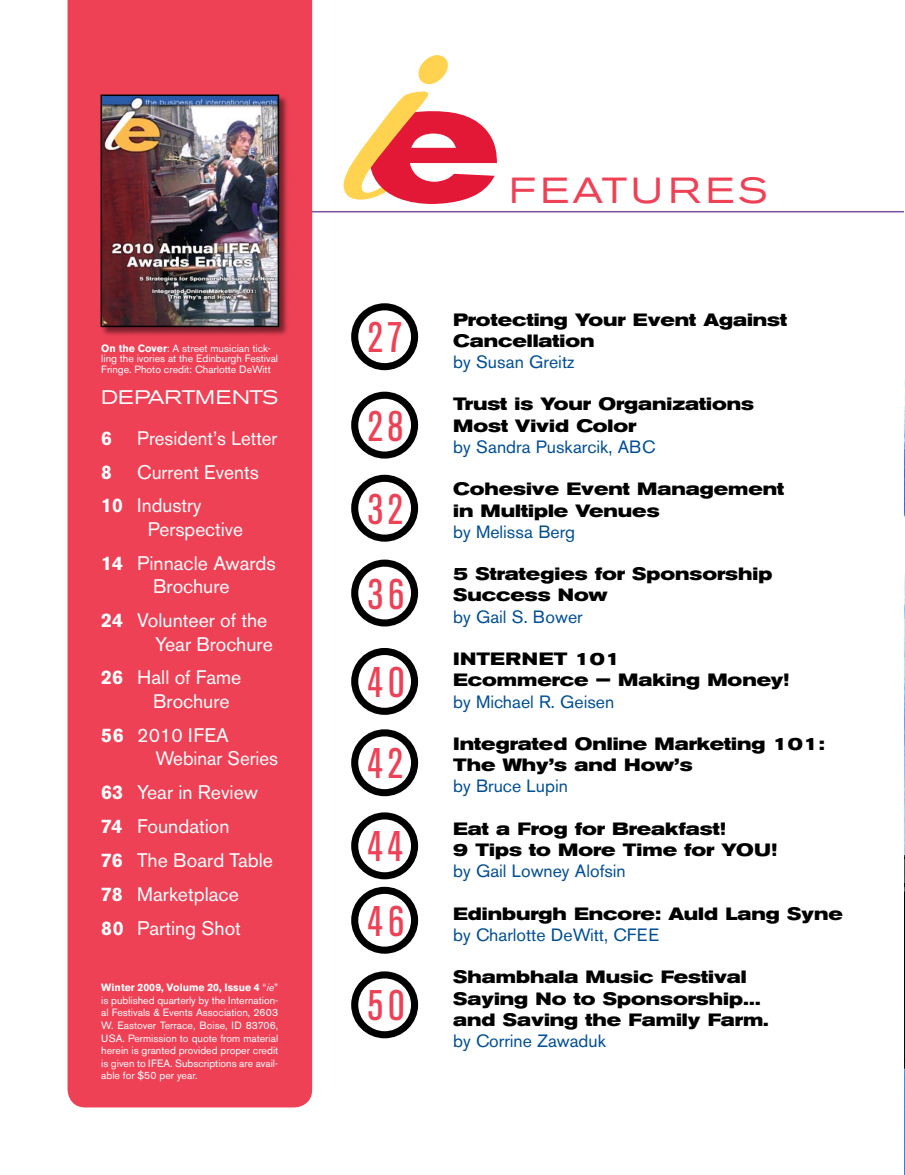
<style>
.page{position:relative;width:905px;height:1175px;background:#fff}
.page>*{position:absolute;margin:0;border:0;box-sizing:border-box;transform-origin:0 0}
.t1{font:condensed 42.45px "Akzidenz Grotesk BE";letter-spacing:.1em;color:#ef4156}
.t2{font:expanded 36px "Akzidenz Grotesk BE";letter-spacing:.12em;color:#ef4156}
.t3{font:19.5px/33.9px "Akzidenz Grotesk BE";color:#fff}
.t4{font:19.5px/33.9px "Akzidenz Grotesk BE";color:#fff;scale:.96 1}
.t5{font:expanded 19.5px "Akzidenz Grotesk BE";letter-spacing:-.02em;color:#fff}
.t6{font:700 19.5px "Akzidenz Grotesk BE";color:#fff}
.t7{font:700 expanded 17.7px/21.1px "Akzidenz Grotesk BE";color:#000}
.t8{font:17.7px "Akzidenz Grotesk BE";color:#004e94}
.t9{font:10.5px/12.6px "Akzidenz Grotesk BE";color:#fff}
.s1{font-weight:700}
.s2{font-style:italic}
</style>
<div class="page">
<hr style="left:287px;top:211px;width:617px;height:1px;background:#7a51a1">
<svg style="left:418px;top:55px;width:30px;height:29px"></svg>
<svg style="left:343px;top:91px;width:154px;height:113px"></svg>
<div style="left:68px;top:0;width:244px;height:1107px;background:#ef4156"></div>
<div style="left:99px;top:93px;width:190px;height:244px;background:#000;opacity:.5"></div>
<img style="left:103px;top:97px;width:173px;height:227px">
<div style="left:100px;top:94px;width:179px;height:233px;border:2px solid #000"></div>
<div style="left:351px;top:303px;width:67px;height:67px;border:7px solid #000;border-radius:50%"></div>
<div style="left:351px;top:392px;width:67px;height:66px;border:7px solid #000;border-radius:50%"></div>
<div style="left:351px;top:475px;width:67px;height:66px;border:7px solid #000;border-radius:50%"></div>
<div style="left:351px;top:559px;width:67px;height:67px;border:7px solid #000;border-radius:50%"></div>
<div style="left:351px;top:648px;width:67px;height:67px;border:7px solid #000;border-radius:50%"></div>
<div style="left:351px;top:812px;width:67px;height:67px;border:7px solid #000;border-radius:50%"></div>
<div style="left:351px;top:886px;width:67px;height:67px;border:7px solid #000;border-radius:50%"></div>
<div style="left:351px;top:971px;width:67px;height:67px;border:7px solid #000;border-radius:50%"></div>
<div style="left:351px;top:729px;width:67px;height:67px;border:7px solid #000;border-radius:50%"></div>
<img style="left:904px;top:381px;width:1px;height:793px">
<h2 class="t2" style="left:509px;top:169px;width:260px">FEATURES</h2>
<h1 class="t1" style="left:367px;top:314px;width:37px">27</h1>
<p class="t7" style="left:453px;top:309px;width:335px">Protecting Your Event Against<br>Cancellation</p>
<p class="t8" style="left:453px;top:351px;width:123px">by Susan Greitz</p>
<p class="t7" style="left:453px;top:394px;width:302px">Trust is Your Organizations<br>Most Vivid Color</p>
<p class="t8" style="left:453px;top:436px;width:204px">by Sandra Puskarcik, ABC</p>
<p class="t7" style="left:453px;top:479px;width:332px">Cohesive Event Management in Multiple Venues</p>
<p class="t8" style="left:453px;top:521px;width:124px">by Melissa Berg</p>
<p class="t7" style="left:453px;top:563px;width:321px">5 Strategies for Sponsorship<br>Success Now</p>
<p class="t8" style="left:453px;top:606px;width:131px">by Gail S. Bower</p>
<p class="t7" style="left:453px;top:648px;width:337px">INTERNET 101<br>Ecommerce – Making Money!</p>
<p class="t8" style="left:453px;top:691px;width:163px">by Michael R. Geisen</p>
<p class="t7" style="left:453px;top:733px;width:373px">Integrated Online Marketing 101:<br>The Why’s and How’s</p>
<p class="t8" style="left:453px;top:775px;width:116px">by Bruce Lupin</p>
<p class="t7" style="left:453px;top:818px;width:325px">Eat a Frog for Breakfast!<br>9 Tips to More Time for YOU!</p>
<p class="t8" style="left:453px;top:860px;width:174px">by Gail Lowney Alofsin</p>
<p class="t7" style="left:453px;top:903px;width:391px">Edinburgh Encore: Auld Lang Syne</p>
<p class="t8" style="left:453px;top:924px;width:207px">by Charlotte DeWitt, CFEE</p>
<p class="t7" style="left:453px;top:966px;width:317px">Shambhala Music Festival<br>Saying No to Sponsorship… and Saving the Family Farm.</p>
<p class="t8" style="left:453px;top:1030px;width:154px">by Corrine Zawaduk</p>
<p class="t9" style="left:101px;top:342px;width:178px;line-height:10.5px"><span class="s1">On the Cover</span>: A street musician tick&shy;ling the ivories at the Edinburgh Festival<br>Fringe. Photo credit: Charlotte DeWitt</p>
<p class="t5" style="left:101px;top:386px;width:178px">DEPARTMENTS</p>
<p class="t6" style="left:101px;top:426px;width:12px">6</p>
<p class="t4" style="left:137px;top:421px;width:147px">President’s Letter</p>
<p class="t6" style="left:101px;top:460px;width:12px">8</p>
<h1 class="t1" style="left:367px;top:402px;width:38px">28</h1>
<p class="t3" style="left:101px;top:455px;width:159px;text-indent:36px">Current Events<br><span class="s1">10</span> Industry</p>
<p class="t3" style="left:101px;top:512px;width:176px;text-indent:47px">Perspective<br><span class="s1">14</span> Pinnacle Awards</p>
<p class="t3" style="left:101px;top:569px;width:168px;text-indent:52px">Brochure<br><span class="s1">24</span> Volunteer of the</p>
<p class="t3" style="left:101px;top:627px;width:173px;text-indent:54px">Year Brochure<br><span class="s1">26</span> Hall of Fame</p>
<p class="t3" style="left:101px;top:684px;width:130px;text-align:right">Brochure<br><span class="s1">56</span> 2010 IFEA</p>
<p class="t4" style="left:101px;top:741px;width:186px;text-indent:54px">Webinar Series<br><span class="s1">63</span> Year in Review<br><span class="s1">74</span> Foundation<br><span class="s1">76</span> The Board Table<br><span class="s1">78</span> Marketplace<br><span class="s1">80</span> Parting Shot</p>
<h1 class="t1" style="left:367px;top:485px;width:38px">32</h1>
<h1 class="t1" style="left:367px;top:570px;width:38px">36</h1>
<h1 class="t1" style="left:367px;top:658px;width:38px">40</h1>
<h1 class="t1" style="left:367px;top:740px;width:38px">42</h1>
<h1 class="t1" style="left:367px;top:823px;width:38px">44</h1>
<h1 class="t1" style="left:367px;top:897px;width:38px">46</h1>
<p class="t9" style="left:101px;top:981px;width:178px;text-align:justify"><span class="s1">Winter 2009, Volume 20, Issue 4</span> “<span class="s2">ie</span>” is published quarterly by the Internation&shy;al Festivals &amp; Events Association, 2603<br>W. Eastover Terrace, Boise, ID 83706, USA. Permission to quote from material herein is granted provided proper credit is given to IFEA. Subscriptions are avail&shy;able for $50 per year.</p>
<h1 class="t1" style="left:367px;top:982px;width:38px">50</h1>
</div>
